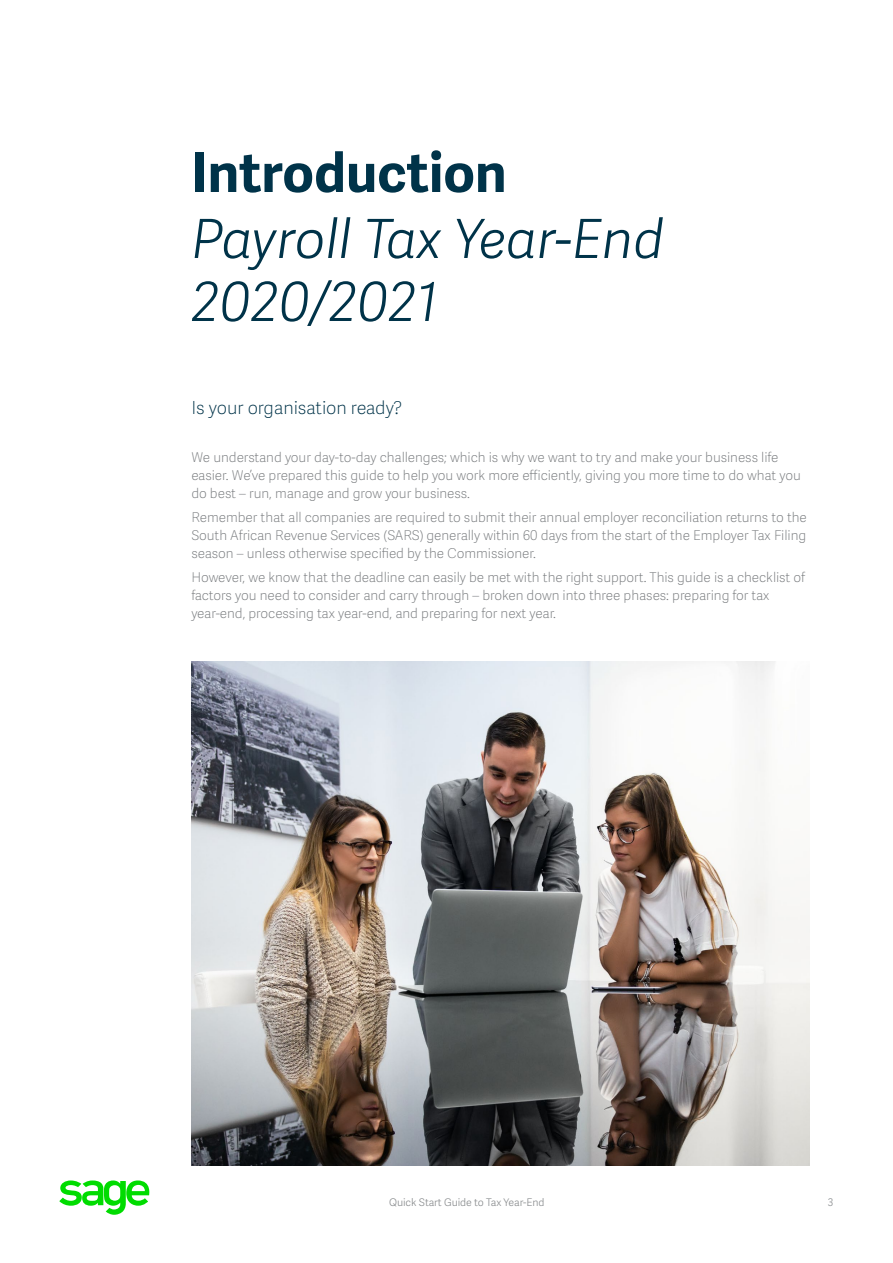
<style>
.page{position:relative;width:893px;height:1263px;background:#fff}
.page>*{position:absolute;margin:0;border:0;box-sizing:border-box;transform-origin:0 0}
.t1{font:italic 54px/63px "Adelle Sans SAGE Lt";color:#003349}
.t2{font:700 54px "Adelle Sans SAGE";color:#003349}
.t3{font:18px "Adelle Sans SAGE Th";letter-spacing:-.005em;color:#003349}
.t4{font:13.5px/18px "Adelle Sans SAGE Th";letter-spacing:-.005em;color:#75787b}
.t5{font:10.5px "Adelle Sans SAGE Lt";letter-spacing:-.005em;color:#888b8d}
</style>
<div class="page">
<svg style="left:59px;top:1181px;width:91px;height:34px"></svg>
<img style="left:191px;top:662px;width:618px;height:504px">
<h1 class="t2" style="left:191px;top:133px;width:317px">Introduction</h1>
<h1 class="t1" style="left:191px;top:205px;width:474px">Payroll Tax Year-End<br>2020/2021</h1>
<h2 class="t3" style="left:191px;top:395px;width:213px">Is your organisation ready?</h2>
<p class="t4" style="left:191px;top:448px;width:611px">We understand your day-to-day challenges; which is why we want to try and make your business life easier. We’ve prepared this guide to help you work more efficiently, giving you more time to do what you do best – run, manage and grow your business.</p>
<p class="t4" style="left:191px;top:508px;width:617px;text-align:justify">Remember that all companies are required to submit their annual employer reconciliation returns to the South African Revenue Services (SARS) generally within 60 days from the start of the Employer Tax Filing season – unless otherwise specified by the Commissioner.</p>
<p class="t4" style="left:191px;top:568px;width:615px">However, we know that the deadline can easily be met with the right support. This guide is a checklist of factors you need to consider and carry through – broken down into three phases: preparing for tax year-end, processing tax year-end, and preparing for next year.</p>
<p class="t5" style="left:389px;top:1195px;width:157px">Quick Start Guide to Tax Year-End</p>
<p class="t5" style="left:827px;top:1195px;width:7px">3</p>
</div>
